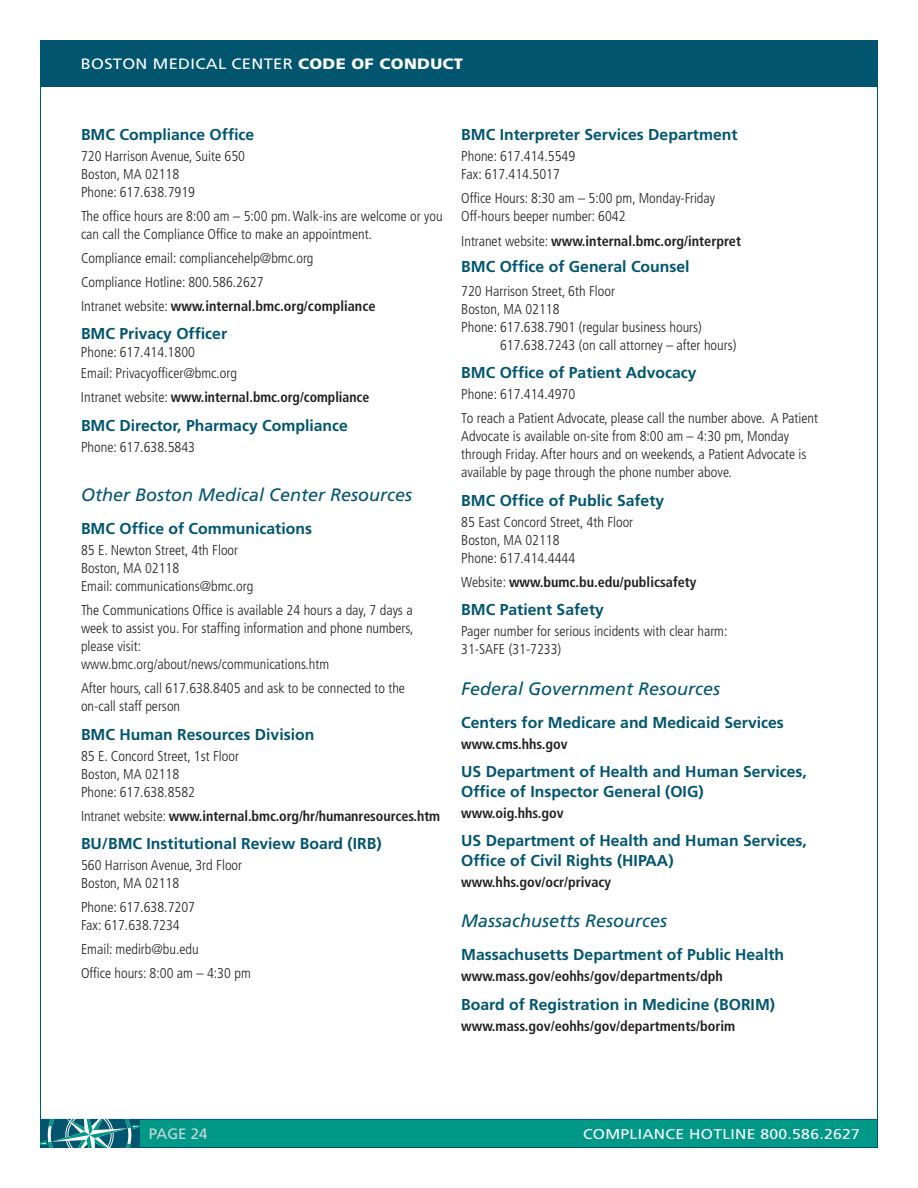
<style>
.page{position:relative;width:918px;height:1188px;background:#fff}
.page>*{position:absolute;margin:0;border:0;box-sizing:border-box;transform-origin:0 0}
.t1{font:italic 18px "Frutiger";color:#01556f}
.t2{font:700 15.75px/19.5px "Frutiger";color:#01556f}
.t3{font:15px "Frutiger";letter-spacing:.02em;color:#fff;scale:1.1 1}
.t4{font:15px "Frutiger";color:#cfd6dd}
.t5{font:300 condensed 14.25px/18px "Frutiger";color:#231f20}
.t6{font:700 condensed 14.25px "Frutiger";color:#231f20}
.t7{font:14.25px "Frutiger";letter-spacing:.02em;color:#fff;scale:1.1 1}
.s1{font-weight:900}
.s2{font-weight:700}
.s3{font-weight:300}
</style>
<div class="page">
<div style="left:40px;top:40px;width:838px;height:46px;background:#01556f"></div>
<div style="left:40px;top:1119px;width:838px;height:29px;background:#098;border:1px solid #01556f"></div>
<svg style="left:41px;top:1120px;width:99px;height:27px;background:#3a8793"></svg>
<p class="t3" style="left:81px;top:55px;width:349px">BOSTON MEDICAL CENTER <span class="s1">CODE OF CONDUCT</span></p>
<p class="t2" style="left:81px;top:124px;width:175px">BMC Compliance Office</p>
<p class="t5" style="left:81px;top:147px;width:166px">720 Harrison Avenue, Suite 650<br>Boston, MA 02118<br>Phone: 617.638.7919</p>
<p class="t5" style="left:81px;top:207px;width:363px">The office hours are 8:00 am – 5:00 pm. Walk-ins are welcome or you can call the Compliance Office to make an appointment.</p>
<p class="t5" style="left:81px;top:246px;width:296px;line-height:24px">Compliance email: compliancehelp@bmc.org<br>Compliance Hotline: 800.586.2627<br>Intranet website: <span class="s2">www.internal.bmc.org/compliance</span></p>
<p class="t2" style="left:81px;top:324px;width:148px">BMC Privacy Officer</p>
<p class="t5" style="left:81px;top:342px;width:158px;line-height:21px">Phone: 617.414.1800<br>Email: Privacyofficer@bmc.org</p>
<p class="t6" style="left:81px;top:389px;width:290px"><span class="s3">Intranet website:</span> www.internal.bmc.org/compliance</p>
<p class="t2" style="left:81px;top:415px;width:268px">BMC Director, Pharmacy Compliance</p>
<p class="t5" style="left:81px;top:438px;width:116px">Phone: 617.638.5843</p>
<p class="t1" style="left:81px;top:484px;width:333px">Other Boston Medical Center Resources</p>
<p class="t2" style="left:81px;top:519px;width:233px">BMC Office of Communications</p>
<p class="t5" style="left:81px;top:542px;width:174px">85 E. Newton Street, 4th Floor<br>Boston, MA 02118<br>Email: communications@bmc.org</p>
<p class="t5" style="left:81px;top:602px;width:334px">The Communications Office is available 24 hours a day, 7 days a week to assist you. For staffing information and phone numbers, please visit:<br>www.bmc.org/about/news/communications.htm</p>
<p class="t5" style="left:81px;top:680px;width:326px">After hours, call 617.638.8405 and ask to be connected to the on-call staff person</p>
<p class="t2" style="left:81px;top:724px;width:235px">BMC Human Resources Division</p>
<p class="t5" style="left:81px;top:747px;width:160px">85 E. Concord Street, 1st Floor<br>Boston, MA 02118<br>Phone: 617.638.8582</p>
<p class="t6" style="left:81px;top:807px;width:361px"><span class="s3">Intranet website:</span> www.internal.bmc.org/hr/humanresources.htm</p>
<p class="t2" style="left:81px;top:834px;width:302px">BU/BMC Institutional Review Board (IRB)</p>
<p class="t5" style="left:81px;top:857px;width:163px">560 Harrison Avenue, 3rd Floor<br>Boston, MA 02118</p>
<p class="t5" style="left:81px;top:899px;width:116px">Phone: 617.638.7207<br>Fax: 617.638.7234</p>
<p class="t5" style="left:81px;top:937px;width:171px;line-height:24px">Email: medirb@bu.edu<br>Office hours: 8:00 am – 4:30 pm</p>
<p class="t2" style="left:461px;top:124px;width:278px">BMC Interpreter Services Department</p>
<p class="t5" style="left:461px;top:147px;width:116px">Phone: 617.414.5549<br>Fax: 617.414.5017</p>
<p class="t5" style="left:461px;top:189px;width:255px">Office Hours: 8:30 am – 5:00 pm, Monday-Friday<br>Off-hours beeper number: 6042</p>
<p class="t6" style="left:461px;top:233px;width:281px"><span class="s3">Intranet website:</span> www.internal.bmc.org/interpret</p>
<p class="t2" style="left:461px;top:256px;width:230px">BMC Office of General Counsel</p>
<p class="t5" style="left:461px;top:282px;width:155px">720 Harrison Street, 6th Floor</p>
<p class="t5" style="left:461px;top:300px;width:100px">Boston, MA 02118</p>
<p class="t5" style="left:461px;top:318px;width:242px">Phone: 617.638.7901 (regular business hours)</p>
<p class="t5" style="left:500px;top:336px;width:238px">617.638.7243 (on call attorney – after hours)</p>
<p class="t2" style="left:461px;top:363px;width:237px">BMC Office of Patient Advocacy</p>
<p class="t5" style="left:461px;top:382px;width:358px;line-height:24px">Phone: 617.414.4970<br>To reach a Patient Advocate, please call the number above. A Patient</p>
<p class="t5" style="left:461px;top:427px;width:347px">Advocate is available on-site from 8:00 am – 4:30 pm, Monday through Friday. After hours and on weekends, a Patient Advocate is available by page through the phone number above.</p>
<p class="t2" style="left:461px;top:490px;width:205px">BMC Office of Public Safety</p>
<p class="t5" style="left:461px;top:513px;width:173px">85 East Concord Street, 4th Floor<br>Boston, MA 02118<br>Phone: 617.414.4444</p>
<p class="t6" style="left:461px;top:573px;width:237px"><span class="s3">Website:</span> www.bumc.bu.edu/publicsafety</p>
<p class="t2" style="left:461px;top:600px;width:144px">BMC Patient Safety</p>
<p class="t5" style="left:461px;top:622px;width:268px">Pager number for serious incidents with clear harm:<br>31-SAFE (31-7233)</p>
<p class="t1" style="left:461px;top:678px;width:261px">Federal Government Resources</p>
<p class="t2" style="left:461px;top:712px;width:324px">Centers for Medicare and Medicaid Services</p>
<p class="t6" style="left:461px;top:735px;width:108px">www.cms.hhs.gov</p>
<p class="t2" style="left:461px;top:762px;width:347px">US Department of Health and Human Services,<br>Office of Inspector General (OIG)</p>
<p class="t6" style="left:461px;top:804px;width:104px">www.oig.hhs.gov</p>
<p class="t2" style="left:461px;top:831px;width:347px">US Department of Health and Human Services,<br>Office of Civil Rights (HIPAA)</p>
<p class="t6" style="left:461px;top:873px;width:151px">www.hhs.gov/ocr/privacy</p>
<p class="t1" style="left:461px;top:910px;width:208px">Massachusetts Resources</p>
<p class="t2" style="left:461px;top:945px;width:324px">Massachusetts Department of Public Health</p>
<p class="t6" style="left:461px;top:968px;width:263px">www.mass.gov/eohhs/gov/departments/dph</p>
<p class="t2" style="left:461px;top:994px;width:315px">Board of Registration in Medicine (BORIM)</p>
<p class="t6" style="left:461px;top:1017px;width:276px">www.mass.gov/eohhs/gov/departments/borim</p>
<p class="t4" style="left:149px;top:1125px;width:60px">PAGE 24</p>
<p class="t7" style="left:583px;top:1126px;width:253px">COMPLIANCE HOTLINE 800.586.2627</p>
</div>
